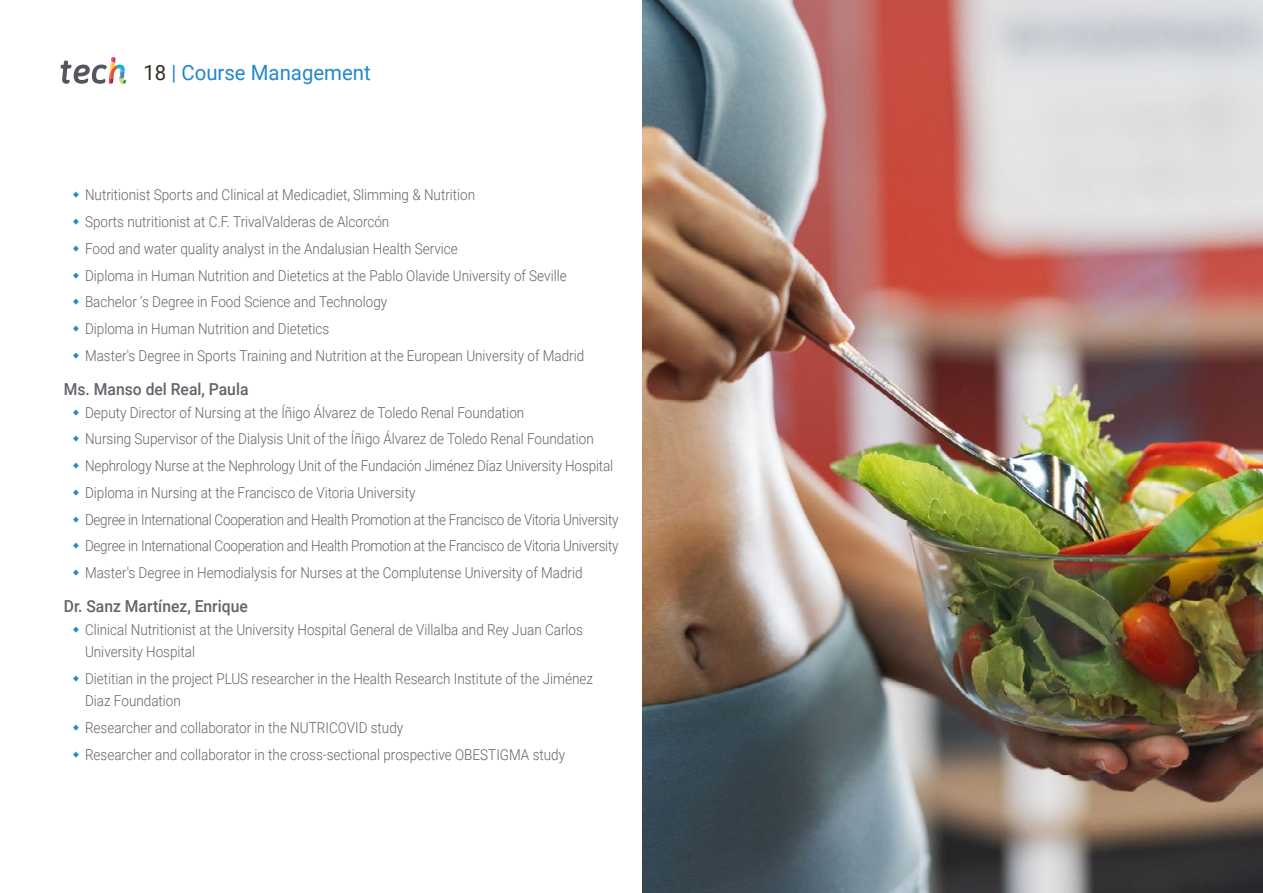
<style>
.page{position:relative;width:1263px;height:893px;background:#fff}
.page>*{position:absolute;margin:0;border:0;box-sizing:border-box;transform-origin:0 0}
.t1{font:21px "Roboto";color:#2488c9}
.t2{font:500 16.5px "Roboto";color:#61646a;scale:.95 1}
.t3{font:300 15px/26.7px "Roboto";color:#61646a;scale:.9 1}
.s1{color:#312e20}
</style>
<div class="page">
<svg style="left:61px;top:57px;width:65px;height:27px"></svg>
<img style="left:642px;top:0;width:621px;height:893px">
<h1 class="t1" style="left:144px;top:57px;width:229px"><span class="s1">18</span> | Course Management</h1>
<p class="t3" style="left:85px;top:181px;width:556px">Nutritionist Sports and Clinical at Medicadiet, Slimming &amp; Nutrition<br>Sports nutritionist at C.F. TrivalValderas de Alcorcón<br>Food and water quality analyst in the Andalusian Health Service<br>Diploma in Human Nutrition and Dietetics at the Pablo Olavide University of Seville Bachelor ‘s Degree in Food Science and Technology<br>Diploma in Human Nutrition and Dietetics<br>Master's Degree in Sports Training and Nutrition at the European University of Madrid</p>
<p class="t2" style="left:64px;top:378px;width:196px">Ms. Manso del Real, Paula</p>
<p class="t3" style="left:85px;top:398px;width:594px">Deputy Director of Nursing at the Íñigo Álvarez de Toledo Renal Foundation<br>Nursing Supervisor of the Dialysis Unit of the Íñigo Álvarez de Toledo Renal Foundation Nephrology Nurse at the Nephrology Unit of the Fundación Jiménez Díaz University Hospital Diploma in Nursing at the Francisco de Vitoria University<br>Degree in International Cooperation and Health Promotion at the Francisco de Vitoria University Degree in International Cooperation and Health Promotion at the Francisco de Vitoria University Master's Degree in Hemodialysis for Nurses at the Complutense University of Madrid</p>
<p class="t2" style="left:64px;top:595px;width:195px">Dr. Sanz Martínez, Enrique</p>
<p class="t3" style="left:85px;top:617px;width:555px;line-height:22.5px">Clinical Nutritionist at the University Hospital General de Villalba and Rey Juan Carlos<br>University Hospital</p>
<p class="t3" style="left:85px;top:667px;width:566px;line-height:22.5px">Dietitian in the project PLUS researcher in the Health Research Institute of the Jiménez<br>Diaz Foundation</p>
<p class="t3" style="left:85px;top:714px;width:535px">Researcher and collaborator in the NUTRICOVID study<br>Researcher and collaborator in the cross-sectional prospective OBESTIGMA study</p>
</div>
